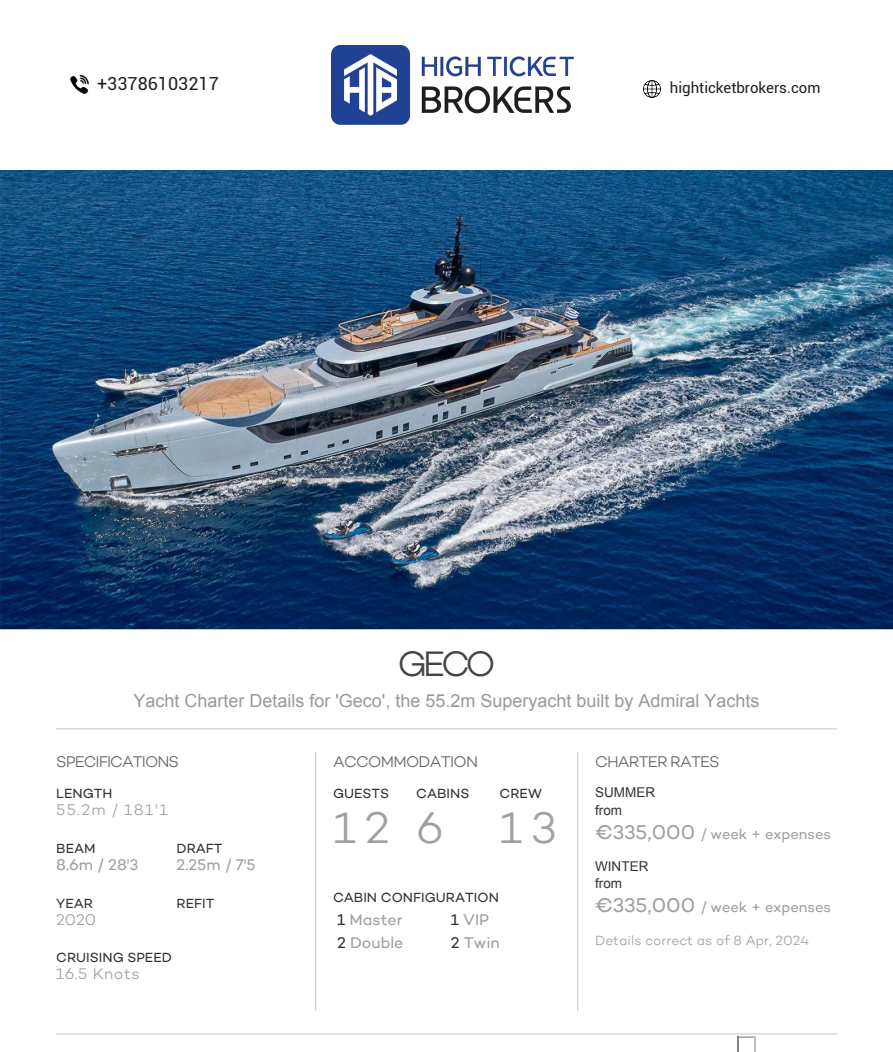
<style>
.page{position:relative;width:893px;height:1052px;background:#fff}
.page>*{position:absolute;margin:0;border:0;box-sizing:border-box;transform-origin:0 0}
.t1{font:300 45px "Campton";color:#a0a0a0}
.t2{font:300 36px "Campton";color:#454545}
.t3{font:18px "Arial";color:#999}
.t4{font:18px "Roboto";color:#231f20}
.t5{font:15.75px "Campton";color:#a0a0a0}
.t6{font:300 15.75px "Campton";letter-spacing:-.05em;color:#666}
.t7{font:300 15.75px "Campton";letter-spacing:.03em;color:#a0a0a0}
.t8{font:15px "Roboto";color:#231f20}
.t9{font:14.7px "Campton";color:#a0a0a0}
.t10{font:13.5px "Campton";color:#333}
.t11{font:300 13.5px "Campton";letter-spacing:.005em;color:#a0a0a0}
.t12{font:13.5px/17.1px "Arial";color:#333}
.s1{color:#333}
.s2{font-size:20.25px}
</style>
<div class="page">
<img style="left:0;top:170px;width:893px;height:459px">
<svg style="left:56px;top:728px;width:781px;height:1px"></svg>
<svg style="left:315px;top:752px;width:1px;height:258px"></svg>
<svg style="left:577px;top:752px;width:1px;height:258px"></svg>
<svg style="left:56px;top:1033px;width:781px;height:18px"></svg>
<img style="left:331px;top:45px;width:242px;height:79px">
<img style="left:644px;top:80px;width:17px;height:18px">
<img style="left:70px;top:76px;width:18px;height:18px">
<h3 class="t4" style="left:97px;top:71px;width:123px">+33786103217</h3>
<p class="t8" style="left:670px;top:78px;width:152px">highticketbrokers.com</p>
<h2 class="t2" style="left:397px;top:641px;width:100px">GECO</h2>
<h3 class="t3" style="left:134px;top:688px;width:628px">Yacht Charter Details for 'Geco', the 55.2m Superyacht built by Admiral Yachts</h3>
<p class="t6" style="left:56px;top:751px;width:124px">SPECIFICATIONS</p>
<p class="t10" style="left:56px;top:784px;width:58px">LENGTH</p>
<p class="t7" style="left:56px;top:799px;width:113px">55.2m / 181'1</p>
<p class="t10" style="left:56px;top:839px;width:41px">BEAM</p>
<p class="t10" style="left:177px;top:839px;width:47px">DRAFT</p>
<p class="t5" style="left:56px;top:854px;width:84px">8.6m / 28'3</p>
<p class="t5" style="left:177px;top:854px;width:81px">2.25m / 7'5</p>
<p class="t10" style="left:56px;top:894px;width:38px">YEAR</p>
<p class="t10" style="left:177px;top:894px;width:39px">REFIT</p>
<p class="t7" style="left:56px;top:909px;width:41px">2020</p>
<p class="t10" style="left:56px;top:949px;width:117px">CRUISING SPEED</p>
<p class="t7" style="left:56px;top:964px;width:85px">16.5 Knots</p>
<p class="t6" style="left:333px;top:751px;width:147px">ACCOMMODATION</p>
<p class="t10" style="left:333px;top:784px;width:58px">GUESTS</p>
<p class="t10" style="left:416px;top:784px;width:55px">CABINS</p>
<p class="t10" style="left:500px;top:784px;width:44px">CREW</p>
<h1 class="t1" style="left:333px;top:799px;width:225px">12 6 13</h1>
<p class="t10" style="left:333px;top:889px;width:167px">CABIN CONFIGURATION</p>
<p class="t5" style="left:337px;top:909px;width:67px"><span class="s1">1</span> Master</p>
<p class="t5" style="left:451px;top:909px;width:40px"><span class="s1">1</span> VIP</p>
<p class="t5" style="left:337px;top:932px;width:68px"><span class="s1">2</span> Double</p>
<p class="t5" style="left:451px;top:932px;width:50px"><span class="s1">2</span> Twin</p>
<p class="t6" style="left:595px;top:751px;width:126px">CHARTER RATES</p>
<p class="t12" style="left:595px;top:784px;width:61px">SUMMER from</p>
<p class="t9" style="left:595px;top:824px;width:238px"><span class="s2">€335,000</span> / week + expenses</p>
<p class="t12" style="left:595px;top:857px;width:55px">WINTER from</p>
<p class="t9" style="left:595px;top:897px;width:238px"><span class="s2">€335,000</span> / week + expenses</p>
<p class="t11" style="left:595px;top:931px;width:216px">Details correct as of 8 Apr, 2024</p>
</div>
